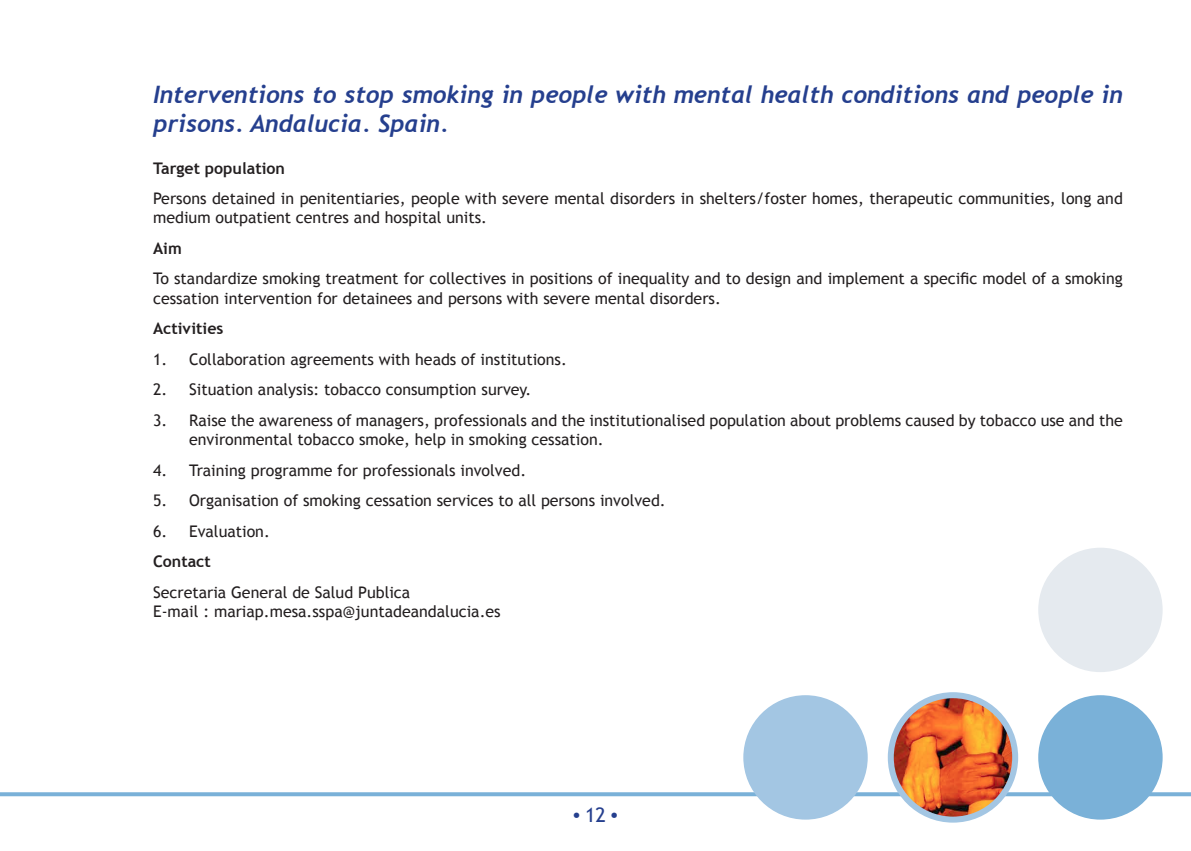
<style>
.page{position:relative;width:1191px;height:851px;background:#fff}
.page>*{position:absolute;margin:0;border:0;box-sizing:border-box;transform-origin:0 0}
.t1{font:italic 700 24px/28.8px "Trebuchet";color:#253f8e}
.t2{font:20px "Times";color:#253f8e}
.t3{font:16px/19.2px "Trebuchet MS";color:#231f20}
.t4{font:700 16px "Trebuchet MS";color:#231f20}
.s1{font-family:"Trebuchet MS"}
</style>
<div class="page">
<svg style="left:0;top:792px;width:1191px;height:4px;background:#82b6da"></svg>
<div style="left:743px;top:695px;width:124px;height:124px;background:#a3c6e3;border-radius:50%"></div>
<img style="left:890px;top:695px;width:125px;height:124px;border-radius:61px">
<div style="left:887px;top:692px;width:131px;height:130px;border:6px solid #a3c6e3;border-radius:50%"></div>
<div style="left:1038px;top:695px;width:124px;height:124px;background:#7ab1d8;border-radius:50%"></div>
<div style="left:1038px;top:547px;width:124px;height:125px;background:#e5eaef;border-radius:50%"></div>
<p class="t1" style="left:153px;top:80px;width:971px">Interventions to stop smoking in people with mental health conditions and people in prisons. Andalucia. Spain.</p>
<p class="t4" style="left:153px;top:158px;width:133px">Target population</p>
<p class="t3" style="left:153px;top:189px;width:971px">Persons detained in penitentiaries, people with severe mental disorders in shelters/foster homes, therapeutic communities, long and medium outpatient centres and hospital units.</p>
<p class="t4" style="left:153px;top:238px;width:30px">Aim</p>
<p class="t3" style="left:153px;top:269px;width:971px">To standardize smoking treatment for collectives in positions of inequality and to design and implement a specific model of a smoking cessation intervention for detainees and persons with severe mental disorders.</p>
<p class="t4" style="left:153px;top:318px;width:72px">Activities</p>
<p class="t3" style="left:153px;top:349px;width:415px">1. Collaboration agreements with heads of institutions.</p>
<p class="t3" style="left:153px;top:380px;width:380px">2. Situation analysis: tobacco consumption survey.</p>
<p class="t3" style="left:189px;top:411px;width:935px;text-indent:-36px">3. Raise the awareness of managers, professionals and the institutionalised population about problems caused by tobacco use and the environmental tobacco smoke, help in smoking cessation.</p>
<p class="t3" style="left:153px;top:460px;width:375px">4. Training programme for professionals involved.</p>
<p class="t3" style="left:153px;top:491px;width:514px">5. Organisation of smoking cessation services to all persons involved.</p>
<p class="t3" style="left:153px;top:521px;width:118px">6. Evaluation.</p>
<p class="t4" style="left:153px;top:551px;width:59px">Contact</p>
<p class="t3" style="left:153px;top:582px;width:349px">Secretaria General de Salud Publica<br>E-mail : mariap.mesa.sspa@juntadeandalucia.es</p>
<p class="t2" style="left:573px;top:804px;width:46px">• <span class="s1">12</span> •</p>
</div>
